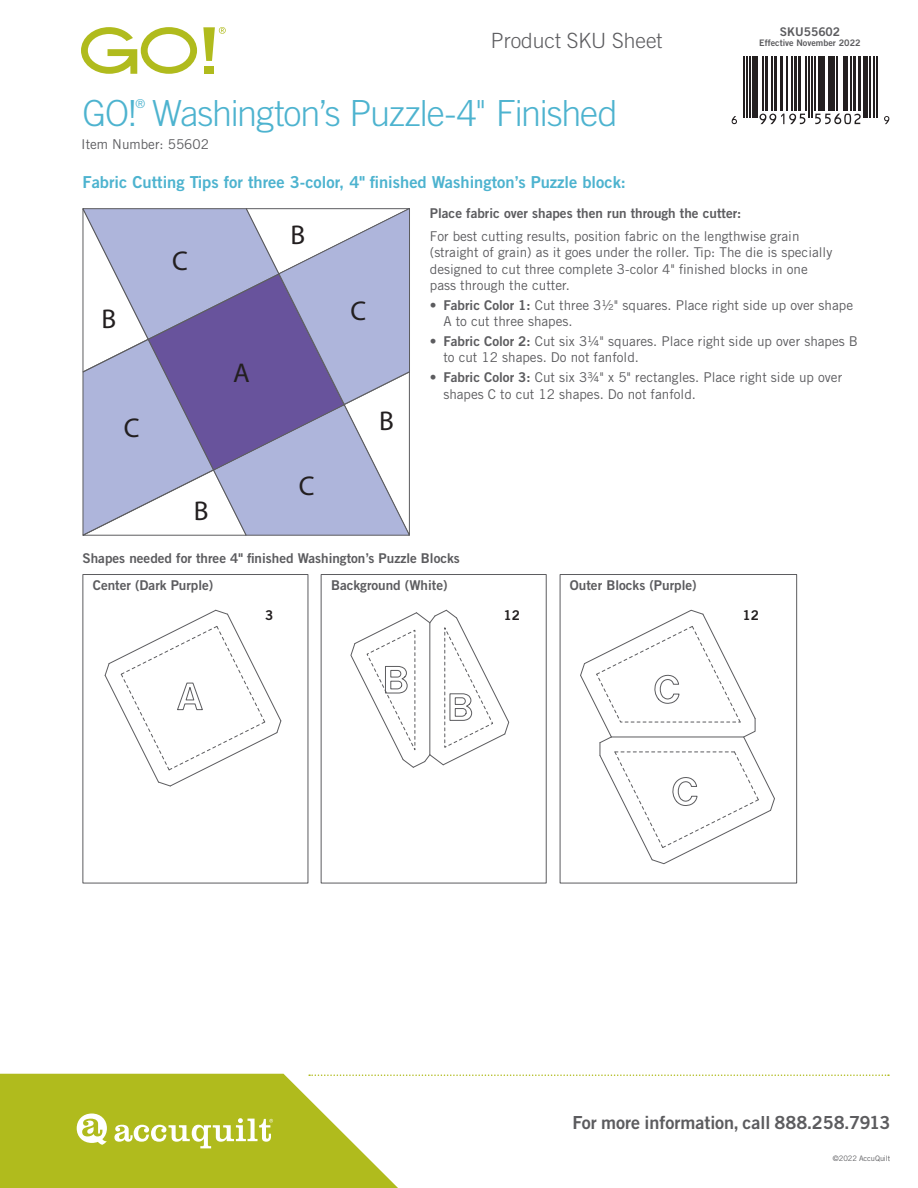
<style>
.page{position:relative;width:918px;height:1188px;background:#fff}
.page>*{position:absolute;margin:0;border:0;box-sizing:border-box;transform-origin:0 0}
.t1{font:300 36px "Trade Gothic LT Std";letter-spacing:-.03em;color:#4db3cf}
.t2{font:27.15px "Myriad Pro";color:#231f20}
.t3{font:300 21px "Trade Gothic LT Std";color:#5c5c5f}
.t4{font:18px "Trade Gothic LT Std Bd 2";color:#5c5c5f}
.t5{font:16.5px "Trade Gothic LT Std Bd 2";color:#4db3cf}
.t6{font:13.5px/16.5px "Trade Gothic LT Std";color:#5c5c5f}
.t7{font:13.5px/27px "Trade Gothic LT Std Bd 2";color:#5c5c5f}
.t8{font:13.5px "Trade Gothic LT Std Bd 2";color:#231f20}
.t9{font:300 12.3px "Trade Gothic LT Std";color:#4db3cf}
.t10{font:12px "Trade Gothic LT Std Bd 2";color:#5c5c5f}
.t11{font:9px "Trade Gothic LT Std Bd 2";color:#5c5c5f}
.t12{font:7.5px "Trade Gothic LT Std";letter-spacing:-.01em;color:#5c5c5f}
.s1{font-family:"Trade Gothic LT Std Bd 2"}
</style>
<div class="page">
<hr style="left:743px;top:16px;width:2px;height:102px;background:#231f20">
<hr style="left:746px;top:16px;width:2px;height:102px;background:#231f20">
<hr style="left:749px;top:16px;width:2px;height:102px;background:#231f20">
<div style="left:752px;top:16px;width:6px;height:102px;background:#231f20"></div>
<hr style="left:762px;top:16px;width:1px;height:95px;background:#231f20">
<hr style="left:765px;top:16px;width:2px;height:95px;background:#231f20">
<hr style="left:772px;top:16px;width:1px;height:95px;background:#231f20">
<hr style="left:774px;top:16px;width:3px;height:95px;background:#231f20">
<hr style="left:780px;top:16px;width:3px;height:95px;background:#231f20">
<hr style="left:786px;top:16px;width:1px;height:95px;background:#231f20">
<hr style="left:791px;top:16px;width:2px;height:95px;background:#231f20">
<hr style="left:794px;top:16px;width:3px;height:95px;background:#231f20">
<hr style="left:798px;top:16px;width:3px;height:95px;background:#231f20">
<hr style="left:805px;top:16px;width:2px;height:95px;background:#231f20">
<hr style="left:808px;top:16px;width:2px;height:102px;background:#231f20">
<hr style="left:811px;top:16px;width:2px;height:102px;background:#231f20">
<hr style="left:814px;top:16px;width:1px;height:95px;background:#231f20">
<hr style="left:818px;top:16px;width:4px;height:95px;background:#231f20">
<hr style="left:824px;top:16px;width:1px;height:95px;background:#231f20">
<hr style="left:828px;top:16px;width:4px;height:95px;background:#231f20">
<hr style="left:834px;top:16px;width:1px;height:95px;background:#231f20">
<hr style="left:836px;top:16px;width:2px;height:95px;background:#231f20">
<hr style="left:844px;top:16px;width:4px;height:95px;background:#231f20">
<hr style="left:851px;top:16px;width:1px;height:95px;background:#231f20">
<hr style="left:853px;top:16px;width:3px;height:95px;background:#231f20">
<hr style="left:858px;top:16px;width:3px;height:95px;background:#231f20">
<hr style="left:863px;top:16px;width:4px;height:102px;background:#231f20">
<hr style="left:869px;top:16px;width:1px;height:102px;background:#231f20">
<hr style="left:873px;top:16px;width:1px;height:102px;background:#231f20">
<hr style="left:876px;top:16px;width:1px;height:102px;background:#231f20">
<svg style="left:732px;top:116px;width:5px;height:8px"></svg>
<svg style="left:759px;top:114px;width:46px;height:10px"></svg>
<svg style="left:815px;top:114px;width:46px;height:10px"></svg>
<svg style="left:884px;top:116px;width:5px;height:8px"></svg>
<div style="left:726px;top:15px;width:165px;height:41px;background:#fff"></div>
<div style="left:204px;top:66px;width:10px;height:8px;background:#b0bb1d"></div>
<svg style="left:81px;top:27px;width:116px;height:47px"></svg>
<svg style="left:203px;top:27px;width:23px;height:34px"></svg>
<div style="left:321px;top:574px;width:226px;height:309px;border:1px solid #5c5c5f"></div>
<div style="left:560px;top:574px;width:237px;height:309px;border:1px solid #5c5c5f"></div>
<svg style="left:104px;top:609px;width:178px;height:178px"></svg>
<svg style="left:350px;top:609px;width:160px;height:159px"></svg>
<svg style="left:580px;top:609px;width:195px;height:256px"></svg>
<svg style="left:82px;top:208px;width:328px;height:328px"></svg>
<svg style="left:0;top:1074px;width:398px;height:114px;fill:#b0bb1d"></svg>
<svg style="left:77px;top:1114px;width:30px;height:31px"></svg>
<svg style="left:114px;top:1118px;width:159px;height:30px"></svg>
<svg style="left:309px;top:1074px;width:580px;height:2px"></svg>
<h3 class="t3" style="left:491px;top:28px;width:173px">Product SKU Sheet</h3>
<p class="t9" style="left:136px;top:97px;width:11px">®</p>
<h1 class="t1" style="left:82px;top:92px;width:537px">GO! Washington’s Puzzle-4" Finished</h1>
<p class="t6" style="left:81px;top:135px;width:129px">Item Number: 55602</p>
<p class="t5" style="left:82px;top:172px;width:545px">Fabric Cutting Tips for three 3-color, 4" finished Washington’s Puzzle block:</p>
<p class="t10" style="left:780px;top:24px;width:62px">SKU55602</p>
<p class="t11" style="left:759px;top:38px;width:103px">Effective November 2022</p>
<h2 class="t2" style="left:102px;top:302px;width:16px">B</h2>
<h2 class="t2" style="left:172px;top:245px;width:17px">C</h2>
<h2 class="t2" style="left:291px;top:218px;width:16px">B</h2>
<h2 class="t2" style="left:351px;top:294px;width:17px">C</h2>
<h2 class="t2" style="left:233px;top:357px;width:18px">A</h2>
<h2 class="t2" style="left:124px;top:411px;width:17px">C</h2>
<h2 class="t2" style="left:379px;top:404px;width:16px">B</h2>
<h2 class="t2" style="left:194px;top:494px;width:16px">B</h2>
<h2 class="t2" style="left:299px;top:469px;width:17px">C</h2>
<p class="t7" style="left:430px;top:199px;width:313px">Place fabric over shapes then run through the cutter:</p>
<p class="t6" style="left:430px;top:227px;width:404px">For best cutting results, position fabric on the lengthwise grain (straight of grain) as it goes under the roller. Tip: The die is specially designed to cut three complete 3-color 4" finished blocks in one pass through the cutter.</p>
<p class="t6" style="left:443px;top:297px;width:411px;text-indent:-14px">• <span class="s1">Fabric Color 1:</span> Cut three 3½" squares. Place right side up over shape<br>A to cut three shapes.</p>
<p class="t6" style="left:443px;top:333px;width:416px;text-indent:-14px">• <span class="s1">Fabric Color 2:</span> Cut six 3¼" squares. Place right side up over shapes B to cut 12 shapes. Do not fanfold.</p>
<p class="t6" style="left:443px;top:369px;width:400px;text-indent:-14px">• <span class="s1">Fabric Color 3:</span> Cut six 3¾" x 5" rectangles. Place right side up over shapes C to cut 12 shapes. Do not fanfold.</p>
<p class="t7" style="left:93px;top:545px;width:369px;text-indent:-10px">Shapes needed for three 4" finished Washington’s Puzzle Blocks<br>Center (Dark Purple)</p>
<p class="t7" style="left:331px;top:572px;width:118px">Background (White)</p>
<p class="t7" style="left:570px;top:572px;width:128px">Outer Blocks (Purple)</p>
<p class="t8" style="left:265px;top:606px;width:10px">3</p>
<p class="t8" style="left:504px;top:606px;width:18px">12</p>
<p class="t8" style="left:743px;top:606px;width:18px">12</p>
<h3 class="t4" style="left:573px;top:1111px;width:319px">For more information, call 888.258.7913</h3>
<p class="t12" style="left:833px;top:1153px;width:59px">©2022 AccuQuilt</p>
</div>
